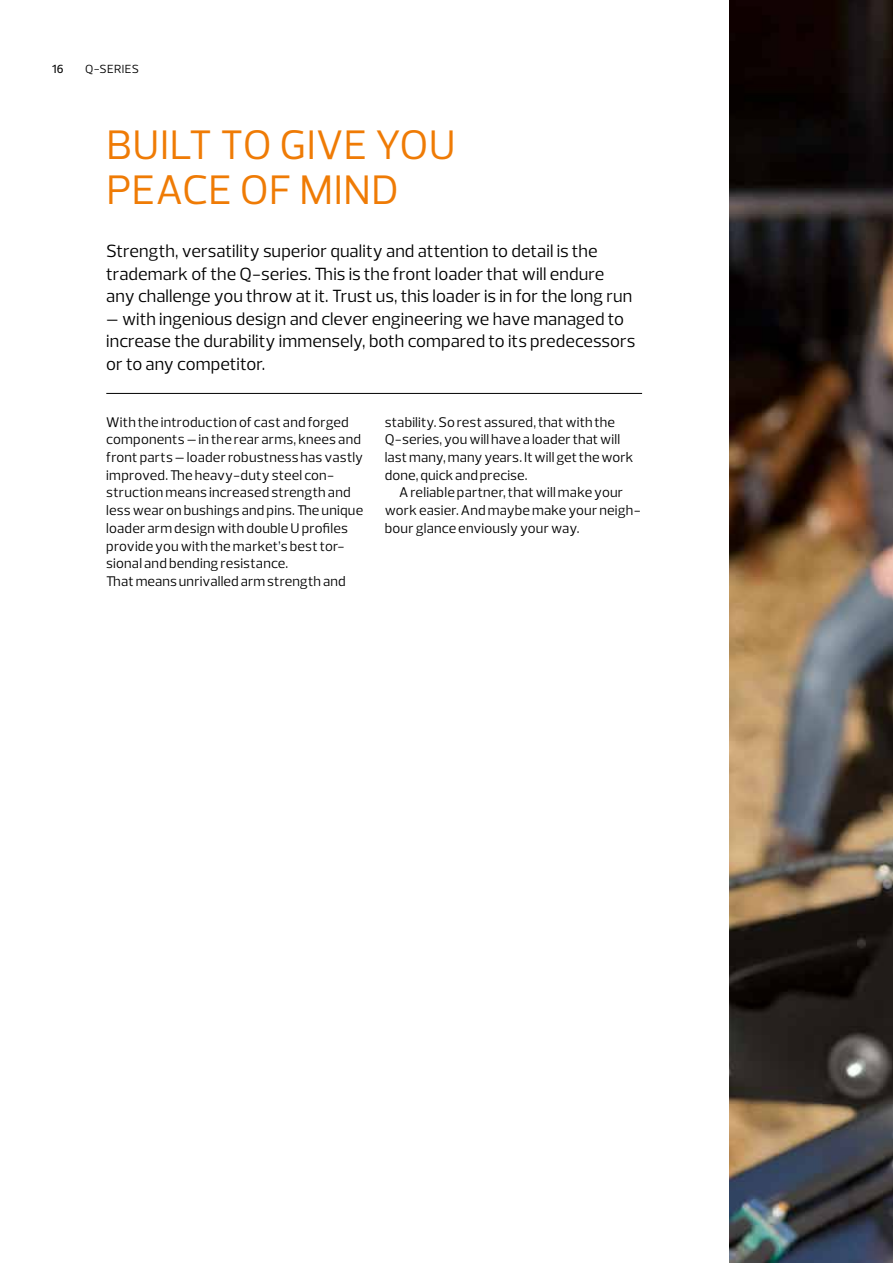
<style>
.page{position:relative;width:893px;height:1263px;background:#fff}
.page>*{position:absolute;margin:0;border:0;box-sizing:border-box;transform-origin:0 0}
.t1{font:42px/45px "Prelo";letter-spacing:.01em;color:#ef7b05}
.t2{font:18px/22.5px "Prelo";color:#000}
.t3{font:14.25px/17.7px "Prelo";letter-spacing:.01em;color:#000}
.t4{font:12px "Prelo";letter-spacing:.03em;color:#000}
.t5{font:500 12px "Prelo";color:#000}
</style>
<div class="page">
<img style="left:729px;top:0;width:164px;height:1263px">
<hr style="left:106px;top:393px;width:536px;height:1px;background:#000">
<p class="t5" style="left:52px;top:61px;width:13px">16</p>
<p class="t4" style="left:85px;top:61px;width:55px">Q-SERIES</p>
<h1 class="t1" style="left:107px;top:123px;width:351px">BUILT TO GIVE YOU<br>PEACE OF MIND</h1>
<p class="t2" style="left:106px;top:240px;width:528px">Strength, versatility superior quality and attention to detail is the trademark of the Q-series. This is the front loader that will endure any challenge you throw at it. Trust us, this loader is in for the long run</p>
<p class="t2" style="left:106px;top:307px;width:531px">– with ingenious design and clever engineering we have managed to increase the durability immensely, both compared to its predecessors or to any competitor.</p>
<p class="t3" style="left:106px;top:413px;width:258px">With the introduction of cast and forged components – in the rear arms, knees and front parts – loader robustness has vastly improved. The heavy-duty steel con&shy;struction means increased strength and less wear on bushings and pins. The unique loader arm design with double U profiles provide you with the market’s best tor&shy;sional and bending resistance.<br>That means unrivalled arm strength and</p>
<p class="t3" style="left:385px;top:413px;width:250px">stability. So rest assured, that with the Q-series, you will have a loader that will last many, many years. It will get the work done, quick and precise.</p>
<p class="t3" style="left:385px;top:484px;width:257px;text-indent:14px">A reliable partner, that will make your work easier. And maybe make your neigh&shy;bour glance enviously your way.</p>
</div>
